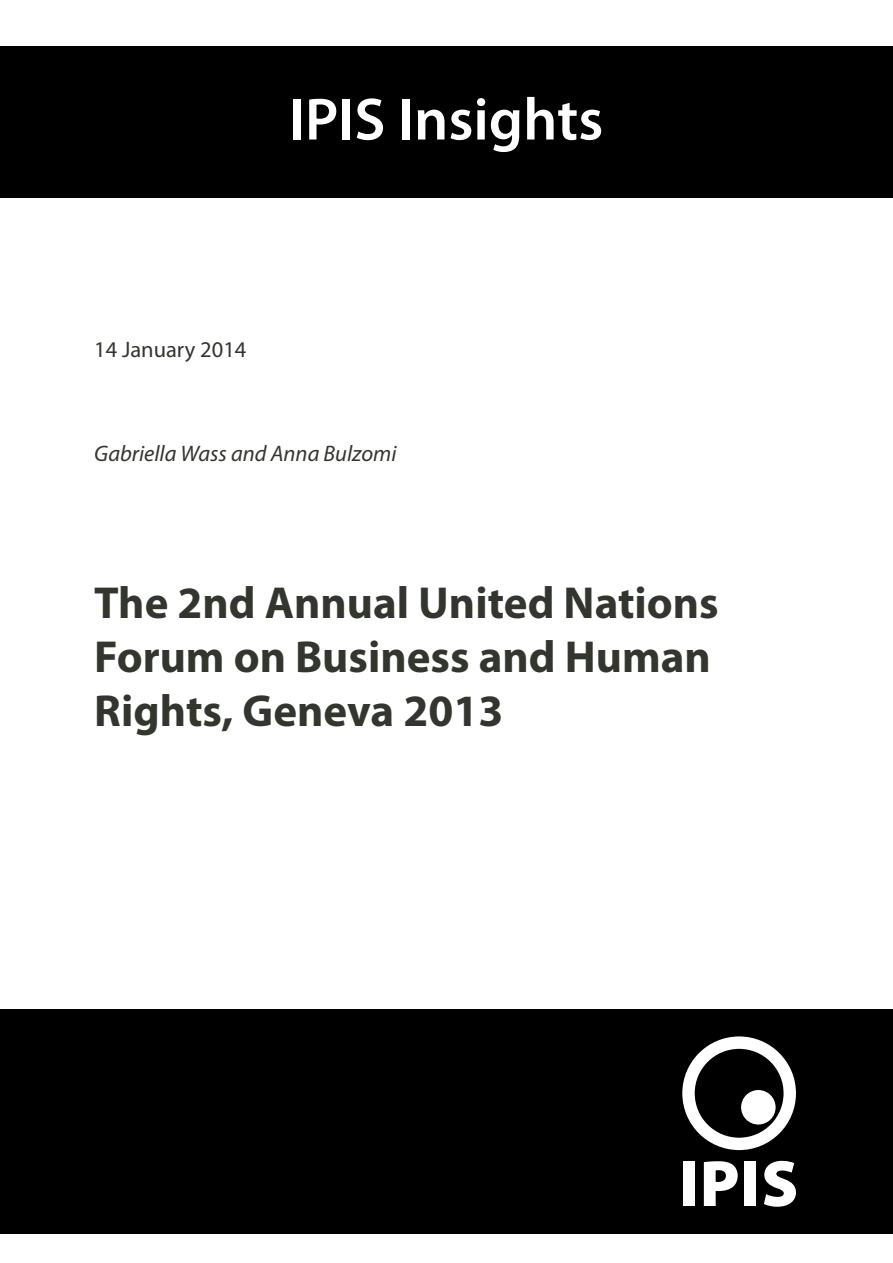
<style>
.page{position:relative;width:893px;height:1263px;background:#fff}
.page>*{position:absolute;margin:0;border:0;box-sizing:border-box;transform-origin:0 0}
.t1{font:600 60px "Myriad Pro";color:#fff}
.t2{font:700 45px/54px "Myriad Pro";color:#32362e}
.t3{font:italic 22.5px "Myriad Pro";color:#32362e}
.t4{font:22.5px "Myriad Pro";color:#32362e}
</style>
<div class="page">
<div style="left:0;top:46px;width:893px;height:152px;background:#000"></div>
<div style="left:0;top:1009px;width:893px;height:224px;background:#000"></div>
<div style="left:683px;top:1161px;width:12px;height:45px;background:#fff"></div>
<svg style="left:704px;top:1161px;width:34px;height:45px"></svg>
<div style="left:744px;top:1161px;width:12px;height:45px;background:#fff"></div>
<svg style="left:764px;top:1161px;width:32px;height:46px"></svg>
<svg style="left:682px;top:1036px;width:114px;height:114px"></svg>
<h1 class="t1" style="left:289px;top:81px;width:316px">IPIS Insights</h1>
<p class="t4" style="left:94px;top:336px;width:154px">14 January 2014</p>
<p class="t3" style="left:94px;top:439px;width:304px">Gabriella Wass and Anna Bulzomi</p>
<p class="t2" style="left:94px;top:574px;width:626px">The 2nd Annual United Nations<br>Forum on Business and Human<br>Rights, Geneva 2013</p>
</div>
